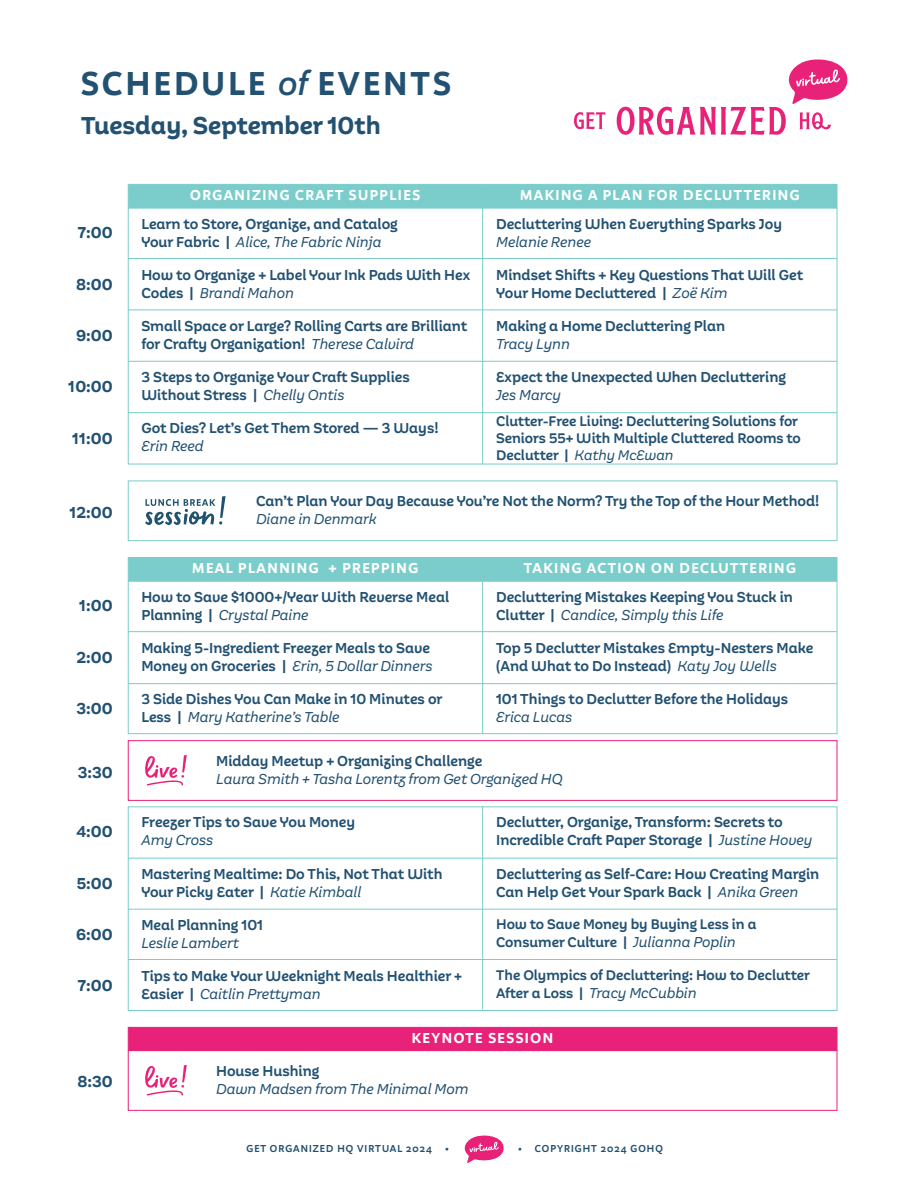
<style>
.page{position:relative;width:918px;height:1188px;background:#fff}
.page>*{position:absolute;margin:0;border:0;box-sizing:border-box;transform-origin:0 0}
.t1{font:700 34.5px "Aestetico Formal";letter-spacing:.1em;color:#225172}
.t2{font:700 25.5px "Aestetico Informal";color:#225172}
.t3{font:700 16.5px "Aestetico";color:#225172}
.t4{font:600 15px/18px "Aestetico Informal";color:#225172}
.t5{font:italic 15px "Aestetico Informal";color:#225172}
.t6{font:700 15px "Aestetico Formal";letter-spacing:.1em;color:#fff}
.t7{font:600 14.55px/17px "Aestetico Informal";color:#225172}
.t8{font:600 10.5px "Aestetico Formal";letter-spacing:.1em;color:#225172}
.s1{font-family:"Aestetico Informal";font-weight:500;font-style:italic}
.s2{font-weight:400;font-style:italic}
.s3{font-weight:400;font-style:italic;font-size:15px}
.s4{font-weight:600;font-style:normal;font-size:14.55px}
</style>
<div class="page">
<svg style="left:464px;top:1135px;width:40px;height:28px"></svg>
<svg style="left:574px;top:112px;width:31px;height:17px"></svg>
<svg style="left:617px;top:59px;width:231px;height:76px"></svg>
<div style="left:128px;top:208px;width:709px;height:256px;border:1px solid #7acdca"></div>
<hr style="left:482px;top:208px;width:1px;height:256px;background:#7acdca">
<div style="left:128px;top:184px;width:355px;height:24px;background:#7acdca"></div>
<div style="left:483px;top:184px;width:354px;height:24px;background:#7acdca"></div>
<hr style="left:128px;top:258px;width:709px;height:1px;background:#7acdca">
<hr style="left:128px;top:310px;width:709px;height:1px;background:#7acdca">
<hr style="left:128px;top:412px;width:709px;height:1px;background:#7acdca">
<hr style="left:128px;top:361px;width:709px;height:1px;background:#7acdca">
<div style="left:128px;top:1027px;width:709px;height:24px;background:#e82279"></div>
<div style="left:128px;top:1050px;width:709px;height:61px;border:1px solid #e82279"></div>
<div style="left:128px;top:481px;width:709px;height:60px;border:1px solid #7acdca"></div>
<hr style="left:128px;top:909px;width:709px;height:1px;background:#7acdca">
<hr style="left:482px;top:806px;width:1px;height:203px;background:#7acdca">
<div style="left:128px;top:806px;width:709px;height:205px;border:1px solid #7acdca"></div>
<hr style="left:128px;top:959px;width:709px;height:1px;background:#7acdca">
<hr style="left:128px;top:858px;width:709px;height:1px;background:#7acdca">
<div style="left:128px;top:740px;width:709px;height:61px;border:1px solid #e82279"></div>
<div style="left:128px;top:581px;width:709px;height:153px;border:1px solid #7acdca"></div>
<div style="left:128px;top:557px;width:355px;height:24px;background:#7acdca"></div>
<div style="left:483px;top:557px;width:354px;height:24px;background:#7acdca"></div>
<hr style="left:128px;top:631px;width:709px;height:1px;background:#7acdca">
<hr style="left:128px;top:683px;width:709px;height:1px;background:#7acdca">
<hr style="left:482px;top:581px;width:1px;height:153px;background:#7acdca">
<svg style="left:145px;top:1065px;width:42px;height:31px"></svg>
<svg style="left:145px;top:755px;width:42px;height:31px"></svg>
<svg style="left:145px;top:496px;width:81px;height:29px"></svg>
<h1 class="t1" style="left:81px;top:63px;width:371px">SCHEDULE <span class="s1">of</span> EVENTS</h1>
<h2 class="t2" style="left:81px;top:111px;width:301px">Tuesday, September 10th</h2>
<p class="t3" style="left:78px;top:223px;width:36px">7:00</p>
<p class="t3" style="left:76px;top:274px;width:38px">8:00</p>
<p class="t3" style="left:76px;top:326px;width:38px">9:00</p>
<p class="t3" style="left:68px;top:377px;width:46px">10:00</p>
<p class="t3" style="left:72px;top:428px;width:42px">11:00</p>
<p class="t3" style="left:70px;top:502px;width:45px">12:00</p>
<p class="t6" style="left:190px;top:186px;width:231px">ORGANIZING CRAFT SUPPLIES</p>
<p class="t6" style="left:520px;top:186px;width:281px">MAKING A PLAN FOR DECLUTTERING</p>
<p class="t4" style="left:141px;top:215px;width:258px">Learn to Store, Organize, and Catalog<br>Your Fabric | <span class="s2">Alice, The Fabric Ninja</span></p>
<p class="t4" style="left:141px;top:266px;width:330px">How to Organize + Label Your Ink Pads With Hex<br>Codes | <span class="s2">Brandi Mahon</span></p>
<p class="t4" style="left:496px;top:215px;width:287px">Decluttering When Everything Sparks Joy</p>
<p class="t5" style="left:496px;top:233px;width:96px">Melanie Renee</p>
<p class="t4" style="left:496px;top:266px;width:309px">Mindset Shifts + Key Questions That Will Get<br>Your Home Decluttered | <span class="s2">Zoë Kim</span></p>
<p class="t4" style="left:141px;top:317px;width:328px">Small Space or Large? Rolling Carts are Brilliant for Crafty Organization! <span class="s2">Therese Calvird</span></p>
<p class="t4" style="left:496px;top:317px;width:231px">Making a Home Decluttering Plan</p>
<p class="t5" style="left:496px;top:335px;width:75px">Tracy Lynn</p>
<p class="t4" style="left:141px;top:368px;width:270px">3 Steps to Organize Your Craft Supplies<br>Without Stress | <span class="s2">Chelly Ontis</span></p>
<p class="t4" style="left:496px;top:368px;width:291px">Expect the Unexpected When Decluttering</p>
<p class="t5" style="left:496px;top:387px;width:66px">Jes Marcy</p>
<p class="t4" style="left:141px;top:420px;width:299px">Got Dies? Let’s Get Them Stored — 3 Ways!</p>
<p class="t5" style="left:141px;top:438px;width:64px">Erin Reed</p>
<p class="t7" style="left:496px;top:413px;width:306px">Clutter-Free Living: Decluttering Solutions for<br>Seniors 55+ With Multiple Cluttered Rooms to<br>Declutter | <span class="s2">Kathy McEwan</span></p>
<p class="t4" style="left:256px;top:492px;width:565px">Can’t Plan Your Day Because You’re Not the Norm? Try the Top of the Hour Method!</p>
<p class="t5" style="left:256px;top:510px;width:122px">Diane in Denmark</p>
<p class="t6" style="left:192px;top:559px;width:227px">MEAL PLANNING + PREPPING</p>
<p class="t6" style="left:524px;top:559px;width:274px">TAKING ACTION ON DECLUTTERING</p>
<p class="t4" style="left:141px;top:588px;width:309px">How to Save $1000+/Year With Reverse Meal<br>Planning | <span class="s2">Crystal Paine</span></p>
<p class="t4" style="left:496px;top:588px;width:298px">Decluttering Mistakes Keeping You Stuck in<br>Clutter | <span class="s2">Candice, Simply this Life</span></p>
<p class="t3" style="left:79px;top:596px;width:35px">1:00</p>
<p class="t3" style="left:77px;top:647px;width:38px">2:00</p>
<p class="t4" style="left:141px;top:639px;width:293px">Making 5-Ingredient Freezer Meals to Save<br>Money on Groceries | <span class="s2">Erin, 5 Dollar Dinners</span></p>
<p class="t4" style="left:496px;top:639px;width:319px">Top 5 Declutter Mistakes Empty-Nesters Make (And What to Do Instead) <span class="s2">Katy Joy Wells</span></p>
<p class="t3" style="left:77px;top:699px;width:38px">3:00</p>
<p class="t4" style="left:141px;top:691px;width:303px">3 Side Dishes You Can Make in 10 Minutes or<br>Less | <span class="s2">Mary Katherine’s Table</span></p>
<p class="t4" style="left:496px;top:691px;width:294px">101 Things to Declutter Before the Holidays</p>
<p class="t5" style="left:496px;top:709px;width:78px">Erica Lucas</p>
<p class="t3" style="left:78px;top:762px;width:36px">3:30</p>
<p class="t4" style="left:216px;top:752px;width:268px">Midday Meetup + Organizing Challenge</p>
<p class="t5" style="left:216px;top:770px;width:348px">Laura Smith + Tasha Lorentz from Get Organized HQ</p>
<p class="t3" style="left:76px;top:822px;width:38px">4:00</p>
<p class="t4" style="left:496px;top:814px;width:318px">Declutter, Organize, Transform: Secrets to<br>Incredible Craft Paper Storage | <span class="s2">Justine Hovey</span></p>
<p class="t4" style="left:141px;top:814px;width:215px">Freezer Tips to Save You Money</p>
<p class="t5" style="left:141px;top:832px;width:73px">Amy Cross</p>
<p class="t3" style="left:77px;top:873px;width:38px">5:00</p>
<p class="t3" style="left:76px;top:925px;width:38px">6:00</p>
<p class="t3" style="left:78px;top:976px;width:36px">7:00</p>
<p class="t3" style="left:78px;top:1072px;width:37px">8:30</p>
<p class="t4" style="left:141px;top:865px;width:303px">Mastering Mealtime: Do This, Not That With<br>Your Picky Eater | <span class="s2">Katie Kimball</span></p>
<p class="t4" style="left:496px;top:865px;width:325px">Decluttering as Self-Care: How Creating Margin<br>Can Help Get Your Spark Back | <span class="s2">Anika Green</span></p>
<p class="t4" style="left:141px;top:916px;width:123px">Meal Planning 101</p>
<p class="t5" style="left:141px;top:934px;width:99px">Leslie Lambert</p>
<p class="t7" style="left:496px;top:916px;width:262px;line-height:18px">How to Save Money by Buying Less in a<br>Consumer Culture | <span class="s3">Julianna Poplin</span></p>
<p class="t4" style="left:141px;top:967px;width:322px">Tips to Make Your Weeknight Meals Healthier +<br>Easier | <span class="s2">Caitlin Prettyman</span></p>
<p class="t7" style="left:496px;top:967px;width:315px">The Olympics of Decluttering: How to Declutter</p>
<p class="t5" style="left:496px;top:985px;width:202px"><span class="s4">After a Loss |</span> Tracy McCubbin</p>
<p class="t4" style="left:216px;top:1062px;width:105px">House Hushing</p>
<p class="t6" style="left:412px;top:1029px;width:143px">KEYNOTE SESSION</p>
<p class="t5" style="left:216px;top:1080px;width:254px">Dawn Madsen from The Minimal Mom</p>
<p class="t8" style="left:247px;top:1142px;width:204px">GET ORGANIZED HQ VIRTUAL 2024 •</p>
<p class="t8" style="left:518px;top:1142px;width:146px">• COPYRIGHT 2024 GOHQ</p>
</div>
